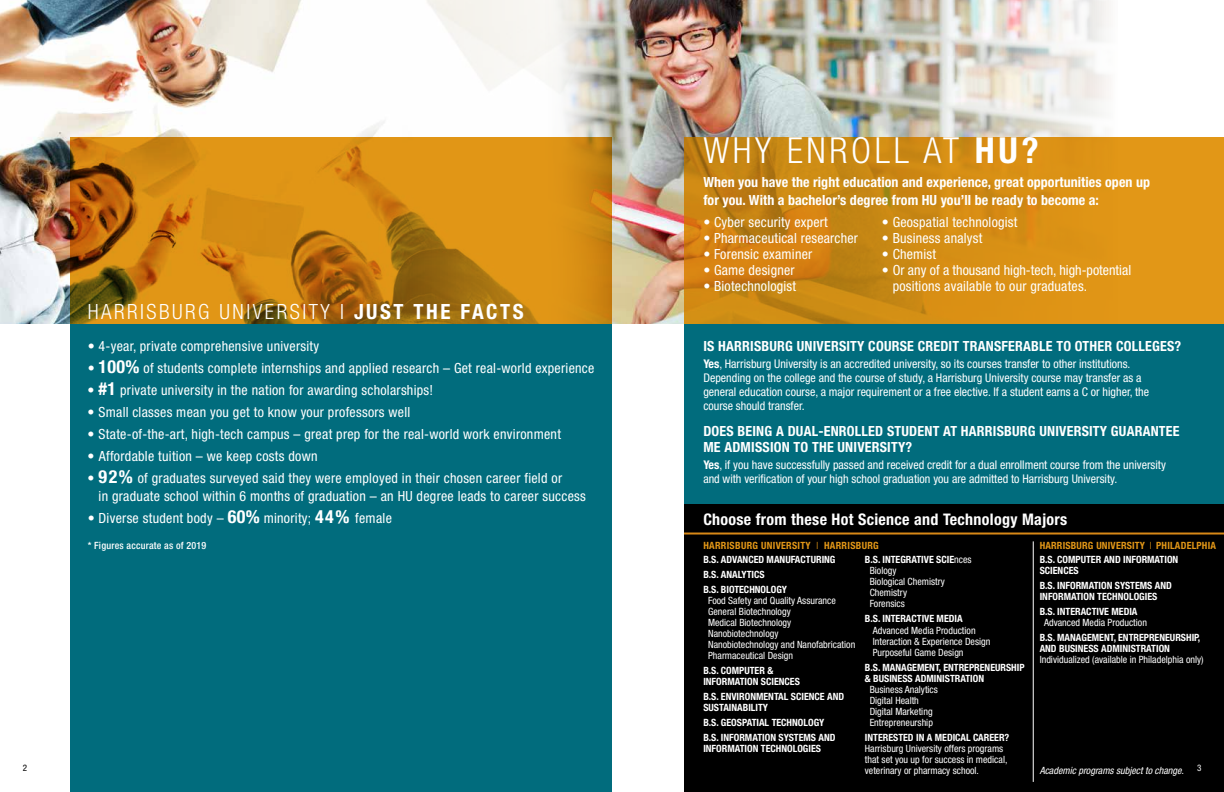
<style>
.page{position:relative;width:1224px;height:792px;background:#fff}
.page>*{position:absolute;margin:0;border:0;box-sizing:border-box;transform-origin:0 0}
.t1{font:300 condensed 36px "Helvetica Neue LT Std";letter-spacing:.1em;color:#fff}
.t2{font:300 condensed 21px "Helvetica Neue LT Std";letter-spacing:.12em;color:#fff}
.t3{font:700 condensed 16px "Helvetica Neue LT Std";letter-spacing:.02em;color:#fff}
.t4{font:condensed 14px/16px "Helvetica Neue LT Std";letter-spacing:.02em;color:#fff}
.t5{font:700 condensed 14px/16px "Helvetica Neue LT Std";letter-spacing:.015em;color:#fff}
.t6{font:condensed 12px/14px "Helvetica Neue LT Std";color:#fff}
.t7{font:condensed 10px/11px "Helvetica Neue LT Std";color:#fff}
.t8{font:700 condensed 10px/11px "Helvetica Neue LT Std";color:#fff}
.t9{font:700 condensed 10px "Helvetica Neue LT Std";letter-spacing:.02em;color:#e29717}
.t10{font:italic condensed 10px "Helvetica Neue LT Std";color:#fff}
.t11{font:500 condensed 10px "Helvetica Neue LT Std";letter-spacing:.02em;color:#fff}
.t12{font:condensed 9px "Helvetica Neue LT Std";color:#000}
.t13{font:condensed 9px "Helvetica Neue LT Std";color:#fff}
.s1{font-weight:700}
.s2{font-weight:700;font-size:18px}
.s3{font-weight:300}
</style>
<div class="page">
<img style="left:684px;top:0;width:433px;height:138px">
<img style="left:588px;top:0;width:96px;height:324px">
<img style="left:0;top:0;width:588px;height:324px">
<svg style="left:684px;top:138px;width:540px;height:186px;background:#d38c14"></svg>
<div style="left:684px;top:324px;width:540px;height:468px;background:#016c7d"></div>
<div style="left:71px;top:324px;width:541px;height:468px;background:#016c7d"></div>
<div style="left:684px;top:505px;width:540px;height:287px;background:#000"></div>
<hr style="left:684px;top:533px;width:540px;height:2px;background:#d78817">
<svg style="left:71px;top:138px;width:541px;height:186px;background:#c88212"></svg>
<hr style="left:1033px;top:541px;width:1px;height:241px;background:#fff">
<h1 class="t1" style="left:703px;top:130px;width:337px">WHY ENROLL AT <span class="s1">HU?</span></h1>
<p class="t5" style="left:703px;top:173px;width:448px;line-height:18px">When you have the right education and experience, great opportunities open up for you. With a bachelor’s degree from HU you’ll be ready to become a:</p>
<p class="t4" style="left:703px;top:214px;width:126px">• Cyber security expert</p>
<p class="t4" style="left:703px;top:230px;width:156px">• Pharmaceutical researcher</p>
<p class="t4" style="left:703px;top:246px;width:110px">• Forensic examiner</p>
<p class="t4" style="left:703px;top:262px;width:93px">• Game designer</p>
<p class="t4" style="left:703px;top:278px;width:94px">• Biotechnologist</p>
<p class="t4" style="left:882px;top:214px;width:137px">• Geospatial technologist</p>
<p class="t4" style="left:882px;top:230px;width:102px">• Business analyst</p>
<p class="t4" style="left:882px;top:246px;width:56px">• Chemist</p>
<p class="t4" style="left:893px;top:262px;width:240px;text-indent:-11px">• Or any of a thousand high-tech, high-potential positions available to our graduates.</p>
<h2 class="t2" style="left:88px;top:300px;width:437px">HARRISBURG UNIVERSITY I <span class="s1">JUST THE FACTS</span></h2>
<p class="t4" style="left:88px;top:338px;width:233px">• 4-year, private comprehensive university</p>
<p class="t4" style="left:88px;top:360px;width:508px">• <span class="s2">100%</span> of students complete internships and applied research – Get real-world experience</p>
<p class="t4" style="left:88px;top:382px;width:347px">• <span class="s2">#1</span> private university in the nation for awarding scholarships!</p>
<p class="t4" style="left:88px;top:404px;width:324px">• Small classes mean you get to know your professors well</p>
<p class="t4" style="left:88px;top:426px;width:475px">• State-of-the-art, high-tech campus – great prep for the real-world work environment</p>
<p class="t4" style="left:88px;top:448px;width:232px">• Affordable tuition – we keep costs down</p>
<p class="t4" style="left:99px;top:469px;width:489px;line-height:18px;text-indent:-11px">• <span class="s2">92%</span> of graduates surveyed said they were employed in their chosen career field or<br>in graduate school within 6 months of graduation – an HU degree leads to career success</p>
<p class="t4" style="left:88px;top:510px;width:306px">• Diverse student body – <span class="s2">60%</span> minority; <span class="s2">44%</span> female</p>
<p class="t11" style="left:88px;top:539px;width:120px">* Figures accurate as of 2019</p>
<p class="t5" style="left:703px;top:338px;width:479px">IS HARRISBURG UNIVERSITY COURSE CREDIT TRANSFERABLE TO OTHER COLLEGES?</p>
<p class="t6" style="left:703px;top:357px;width:447px"><span class="s1">Yes</span>, Harrisburg University is an accredited university, so its courses transfer to other institutions.<br>Depending on the college and the course of study, a Harrisburg University course may transfer as a general education course, a major requirement or a free elective. If a student earns a C or higher, the course should transfer.</p>
<p class="t5" style="left:703px;top:423px;width:478px">DOES BEING A DUAL-ENROLLED STUDENT AT HARRISBURG UNIVERSITY GUARANTEE<br>ME ADMISSION TO THE UNIVERSITY?</p>
<p class="t6" style="left:703px;top:458px;width:464px"><span class="s1">Yes</span>, if you have successfully passed and received credit for a dual enrollment course from the university and with verification of your high school graduation you are admitted to Harrisburg University.</p>
<p class="t3" style="left:703px;top:509px;width:365px">Choose from these Hot Science and Technology Majors</p>
<p class="t8" style="left:703px;top:552px;width:134px;line-height:15px">B.S. ADVANCED MANUFACTURING<br>B.S. ANALYTICS<br>B.S. BIOTECHNOLOGY</p>
<p class="t7" style="left:708px;top:595px;width:149px">Food Safety and Quality Assurance<br>General Biotechnology<br>Medical Biotechnology<br>Nanobiotechnology<br>Nanobiotechnology and Nanofabrication<br>Pharmaceutical Design</p>
<p class="t8" style="left:703px;top:665px;width:98px">B.S. COMPUTER &amp;<br>INFORMATION SCIENCES</p>
<p class="t8" style="left:703px;top:691px;width:142px">B.S. ENVIRONMENTAL SCIENCE AND<br>SUSTAINABILITY</p>
<p class="t8" style="left:703px;top:715px;width:134px;line-height:15px">B.S. GEOSPATIAL TECHNOLOGY<br>B.S. INFORMATION SYSTEMS AND</p>
<p class="t8" style="left:703px;top:743px;width:119px">INFORMATION TECHNOLOGIES</p>
<p class="t9" style="left:703px;top:539px;width:177px">HARRISBURG UNIVERSITY <span class="s3">I</span> HARRISBURG</p>
<p class="t9" style="left:1040px;top:539px;width:178px">HARRISBURG UNIVERSITY <span class="s3">I</span> PHILADELPHIA</p>
<p class="t7" style="left:870px;top:554px;width:103px;text-indent:-5px"><span class="s1">B.S. INTEGRATIVE SCIE</span>nces<br>Biology<br>Biological Chemistry<br>Chemistry<br>Forensics</p>
<p class="t8" style="left:865px;top:613px;width:99px">B.S. INTERACTIVE MEDIA</p>
<p class="t7" style="left:873px;top:625px;width:119px">Advanced Media Production<br>Interaction &amp; Experience Design<br>Purposeful Game Design</p>
<p class="t8" style="left:865px;top:662px;width:161px">B.S. MANAGEMENT, ENTREPRENEURSHIP &amp; BUSINESS ADMINISTRATION</p>
<p class="t7" style="left:870px;top:684px;width:70px">Business Analytics<br>Digital Health<br>Digital Marketing<br>Entrepreneurship</p>
<p class="t8" style="left:865px;top:732px;width:146px">INTERESTED IN A MEDICAL CAREER?</p>
<p class="t7" style="left:865px;top:743px;width:144px">Harrisburg University offers programs that set you up for success in medical, veterinary or pharmacy school.</p>
<p class="t8" style="left:1040px;top:554px;width:140px">B.S. COMPUTER AND INFORMATION<br>SCIENCES</p>
<p class="t8" style="left:1040px;top:580px;width:134px">B.S. INFORMATION SYSTEMS AND<br>INFORMATION TECHNOLOGIES</p>
<p class="t8" style="left:1040px;top:606px;width:99px">B.S. INTERACTIVE MEDIA</p>
<p class="t7" style="left:1044px;top:617px;width:104px">Advanced Media Production</p>
<p class="t8" style="left:1040px;top:632px;width:162px">B.S. MANAGEMENT, ENTREPRENEURSHIP,<br>AND BUSINESS ADMINISTRATION</p>
<p class="t7" style="left:1040px;top:654px;width:165px">Individualized (available in Philadelphia only)</p>
<p class="t12" style="left:23px;top:763px;width:6px">2</p>
<p class="t13" style="left:1197px;top:763px;width:6px">3</p>
<p class="t10" style="left:1040px;top:764px;width:146px">Academic programs subject to change.</p>
</div>
